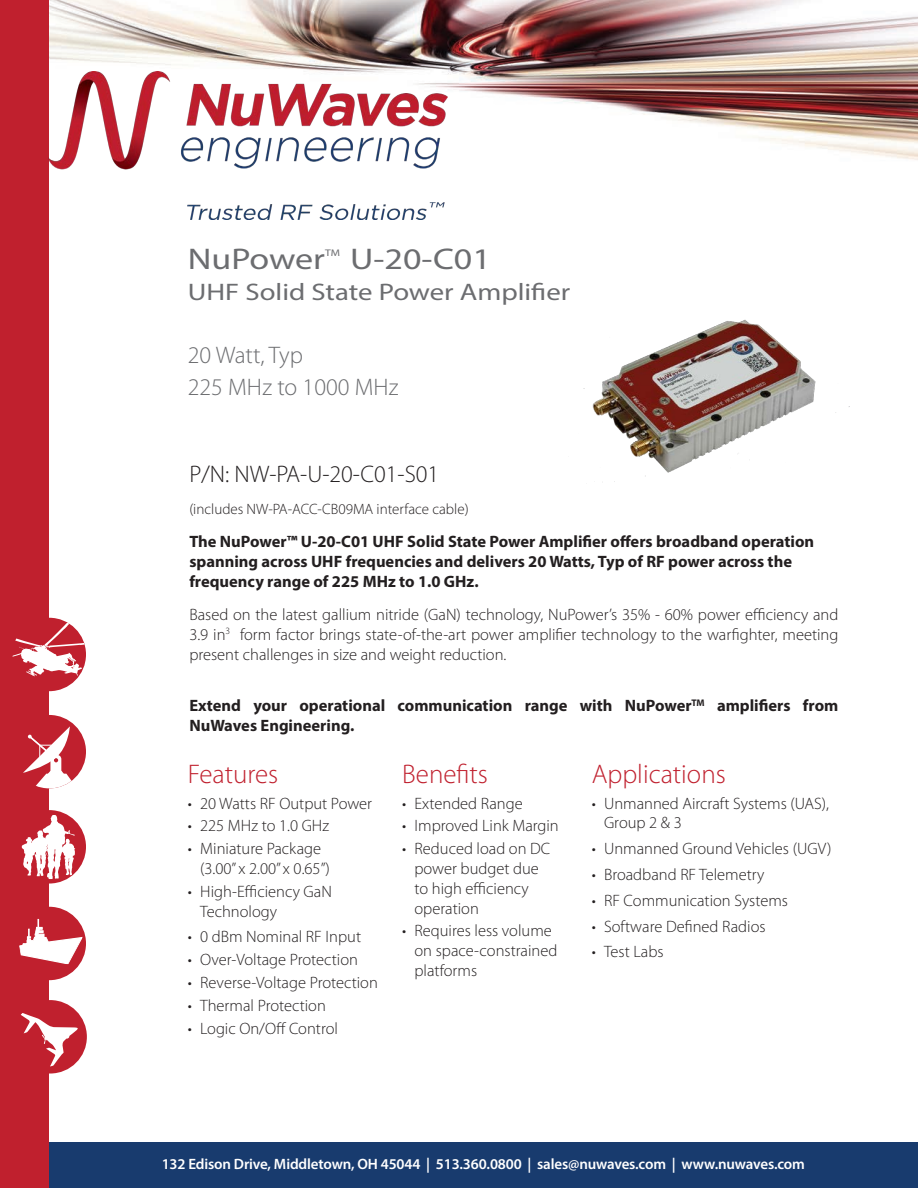
<style>
.page{position:relative;width:918px;height:1188px;background:#fff}
.page>*{position:absolute;margin:0;border:0;box-sizing:border-box;transform-origin:0 0}
.product_name{font:30px "Myriad Pro";color:#6c6d70;scale:1.2 1}
.sub_heads{font:300 27px "Myriad Pro";color:#c0202e}
.product_name-2{font:24px "Myriad Pro";color:#6c6d70;scale:1.2 1}
.product_name-3{font:300 24px "Myriad Pro";color:#6c6d70}
.P_N_number{font:300 24px "Myriad Pro";color:#231f20}
.body_copy{font:300 16.5px/19.8px "Myriad Pro";color:#231f20}
.P_N_number-2{font:700 16.5px/19.8px "Myriad Pro";color:#231f20}
.body_copy-2{font:700 16.5px/19.8px "Myriad Pro";color:#231f20}
.t1{font:600 15px "Myriad Pro";letter-spacing:-.01em;color:#fff}
.P_N_number-3{font:300 15px "Myriad Pro";color:#231f20}
.product_name-4{font:9.6px "Myriad Pro";color:#6c6d70;scale:1.2 1}
</style>
<div class="page">
<img style="left:49px;top:0;width:869px;height:160px">
<div style="left:37px;top:1143px;width:881px;height:45px;background:#183b6e"></div>
<div style="left:0;top:0;width:49px;height:1188px;background:#c0202e"></div>
<div style="left:13px;top:618px;width:73px;height:73px;background:#c0202e;border-radius:50%"></div>
<svg style="left:13px;top:621px;width:73px;height:55px"></svg>
<div style="left:13px;top:715px;width:73px;height:73px;background:#c0202e;border-radius:50%"></div>
<svg style="left:23px;top:726px;width:50px;height:62px"></svg>
<div style="left:13px;top:810px;width:73px;height:74px;background:#c0202e;border-radius:50%"></div>
<svg style="left:22px;top:815px;width:53px;height:64px"></svg>
<div style="left:13px;top:907px;width:73px;height:73px;background:#c0202e;border-radius:50%"></div>
<svg style="left:19px;top:919px;width:64px;height:45px"></svg>
<div style="left:13px;top:1000px;width:74px;height:74px;background:#c0202e;border-radius:50%"></div>
<svg style="left:20px;top:1013px;width:58px;height:54px"></svg>
<img style="left:583px;top:319px;width:267px;height:164px">
<img style="left:49px;top:71px;width:398px;height:149px">
<p class="product_name" style="left:188px;top:240px;width:116px">NuPower</p>
<p class="product_name-4" style="left:325px;top:247px;width:14px">TM</p>
<p class="product_name" style="left:350px;top:240px;width:119px">U-20-C01</p>
<p class="product_name-2" style="left:188px;top:277px;width:320px">UHF Solid State Power Amplifier</p>
<p class="product_name-3" style="left:188px;top:341px;width:117px">20 Watt, Typ</p>
<p class="product_name-3" style="left:188px;top:372px;width:212px">225 MHz to 1000 MHz</p>
<p class="P_N_number" style="left:189px;top:460px;width:251px">P/N: NW-PA-U-20-C01-S01</p>
<p class="P_N_number-3" style="left:189px;top:500px;width:281px">(includes NW-PA-ACC-CB09MA interface cable)</p>
<p class="P_N_number-2" style="left:189px;top:531px;width:626px">The NuPower™ U-20-C01 UHF Solid State Power Amplifier offers broadband operation spanning across UHF frequencies and delivers 20 Watts, Typ of RF power across the frequency range of 225 MHz to 1.0 GHz.</p>
<p class="body_copy" style="left:189px;top:605px;width:651px;text-align:justify">Based on the latest gallium nitride (GaN) technology, NuPower’s 35% - 60% power efficiency and 3.9 in<sup>3</sup> form factor brings state-of-the-art power amplifier technology to the warfighter, meeting present challenges in size and weight reduction.</p>
<p class="body_copy-2" style="left:189px;top:695px;width:651px">Extend your operational communication range with NuPower<sup>TM</sup> amplifiers from<br>NuWaves Engineering.</p>
<p class="sub_heads" style="left:188px;top:758px;width:92px">Features</p>
<p class="body_copy" style="left:188px;top:793px;width:186px">• 20 Watts RF Output Power</p>
<p class="body_copy" style="left:188px;top:816px;width:143px">• 225 MHz to 1.0 GHz</p>
<p class="body_copy" style="left:200px;top:839px;width:131px;text-indent:-12px">• Miniature Package (3.00” x 2.00” x 0.65”)</p>
<p class="body_copy" style="left:200px;top:881px;width:133px;text-indent:-12px">• High-Efficiency GaN<br>Technology</p>
<p class="body_copy" style="left:188px;top:927px;width:175px">• 0 dBm Nominal RF Input</p>
<p class="body_copy" style="left:188px;top:950px;width:172px">• Over-Voltage Protection</p>
<p class="body_copy" style="left:188px;top:972px;width:191px">• Reverse-Voltage Protection</p>
<p class="body_copy" style="left:188px;top:995px;width:139px">• Thermal Protection</p>
<p class="body_copy" style="left:188px;top:1018px;width:152px">• Logic On/Off Control</p>
<p class="sub_heads" style="left:402px;top:758px;width:87px">Benefits</p>
<p class="body_copy" style="left:402px;top:793px;width:122px">• Extended Range</p>
<p class="body_copy" style="left:402px;top:816px;width:158px">• Improved Link Margin</p>
<p class="body_copy" style="left:415px;top:839px;width:137px;text-indent:-12px">• Reduced load on DC power budget due to high efficiency operation</p>
<p class="body_copy" style="left:415px;top:921px;width:144px;text-indent:-12px">• Requires less volume on space-constrained platforms</p>
<p class="sub_heads" style="left:592px;top:758px;width:136px">Applications</p>
<p class="body_copy" style="left:604px;top:793px;width:227px;text-indent:-12px">• Unmanned Aircraft Systems (UAS),<br>Group 2 &amp; 3</p>
<p class="body_copy" style="left:592px;top:839px;width:241px">• Unmanned Ground Vehicles (UGV)</p>
<p class="body_copy" style="left:592px;top:864px;width:174px">• Broadband RF Telemetry</p>
<p class="body_copy" style="left:592px;top:890px;width:198px">• RF Communication Systems</p>
<p class="body_copy" style="left:592px;top:916px;width:175px">• Software Defined Radios</p>
<p class="body_copy" style="left:592px;top:942px;width:73px">• Test Labs</p>
<p class="t1" style="left:162px;top:1155px;width:645px">132 Edison Drive, Middletown, OH 45044 | 513.360.0800 | sales@nuwaves.com | www.nuwaves.com</p>
</div>
